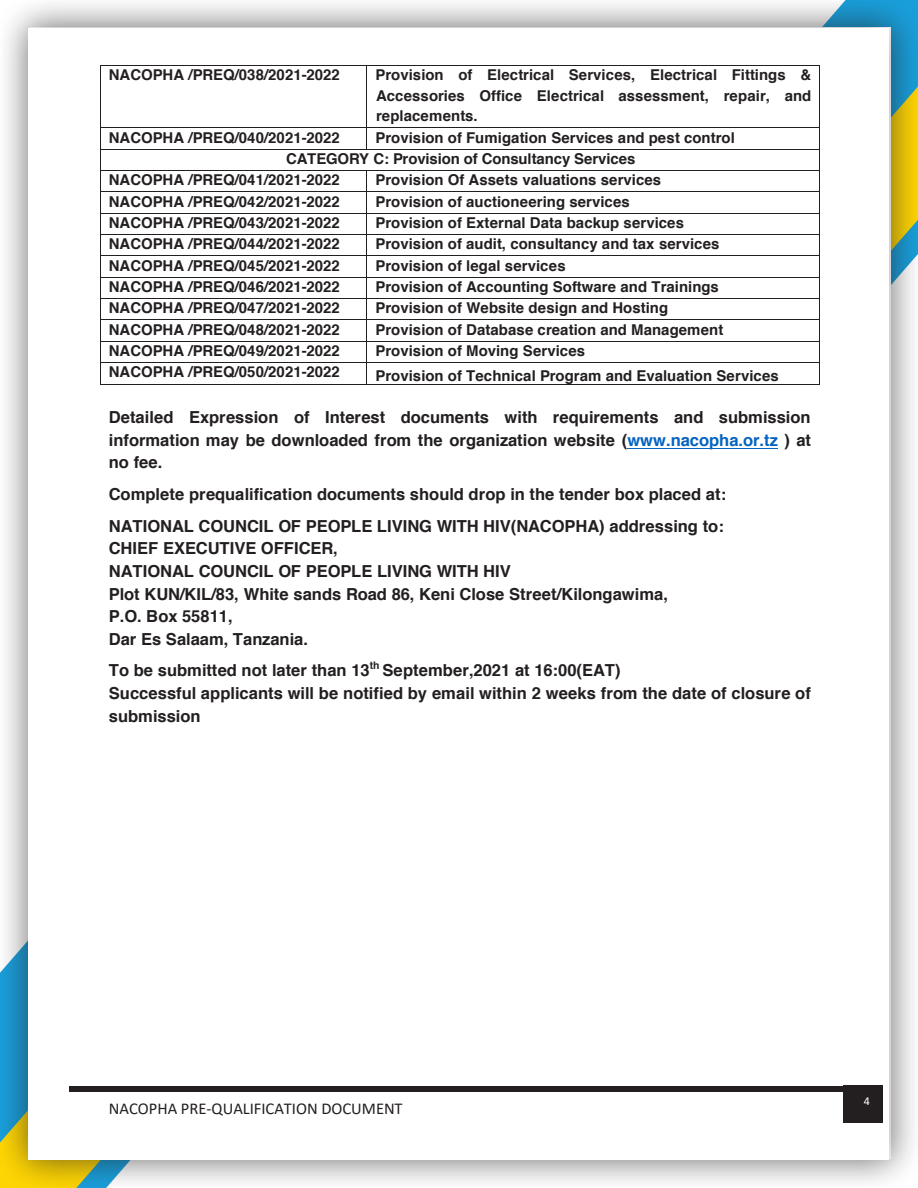
<style>
.page{position:relative;width:918px;height:1188px;background:#fff}
.page>*{position:absolute;margin:0;border:0;box-sizing:border-box;transform-origin:0 0}
.t1{font:700 16.5px/22.6px "Helvetica";color:#231f20}
.t2{font:16.5px "Calibri";color:#231f20}
.t3{font:700 15px/20.5px "Helvetica";color:#231f20;text-align:justify}
.t4{font:12px "Calibri";color:#fff}
.t5{font:700 10.5px "Helvetica";color:#231f20}
.s1{color:#0563c1}
</style>
<div class="page">
<div style="left:0;top:0;width:918px;height:1188px;background:#231f20;opacity:.39"></div>
<div style="left:28px;top:28px;width:862px;height:1132px;background:#fff"></div>
<div style="left:843px;top:1086px;width:40px;height:37px;background:#231f20"></div>
<div style="left:70px;top:1086px;width:773px;height:6px;background:#231f20"></div>
<hr style="left:101px;top:65px;width:265px;height:1px;background:#231f20">
<hr style="left:367px;top:65px;width:452px;height:1px;background:#231f20">
<hr style="left:100px;top:66px;width:1px;height:62px;background:#231f20">
<hr style="left:366px;top:66px;width:1px;height:62px;background:#231f20">
<hr style="left:819px;top:66px;width:1px;height:62px;background:#231f20">
<hr style="left:101px;top:128px;width:265px;height:1px;background:#231f20">
<hr style="left:367px;top:128px;width:452px;height:1px;background:#231f20">
<hr style="left:101px;top:149px;width:265px;height:1px;background:#231f20">
<svg style="left:366px;top:128px;width:1px;height:22px"></svg>
<hr style="left:367px;top:149px;width:452px;height:1px;background:#231f20">
<hr style="left:101px;top:170px;width:265px;height:1px;background:#231f20">
<hr style="left:367px;top:170px;width:452px;height:1px;background:#231f20">
<hr style="left:101px;top:191px;width:265px;height:1px;background:#231f20">
<hr style="left:367px;top:191px;width:452px;height:1px;background:#231f20">
<hr style="left:101px;top:213px;width:265px;height:1px;background:#231f20">
<hr style="left:367px;top:213px;width:452px;height:1px;background:#231f20">
<hr style="left:101px;top:234px;width:265px;height:1px;background:#231f20">
<hr style="left:367px;top:234px;width:452px;height:1px;background:#231f20">
<hr style="left:101px;top:256px;width:265px;height:1px;background:#231f20">
<hr style="left:367px;top:256px;width:452px;height:1px;background:#231f20">
<hr style="left:101px;top:277px;width:265px;height:1px;background:#231f20">
<hr style="left:367px;top:277px;width:452px;height:1px;background:#231f20">
<hr style="left:101px;top:298px;width:265px;height:1px;background:#231f20">
<hr style="left:367px;top:298px;width:452px;height:1px;background:#231f20">
<hr style="left:101px;top:319px;width:265px;height:1px;background:#231f20">
<hr style="left:367px;top:319px;width:452px;height:1px;background:#231f20">
<hr style="left:101px;top:341px;width:265px;height:1px;background:#231f20">
<hr style="left:367px;top:341px;width:452px;height:1px;background:#231f20">
<hr style="left:101px;top:362px;width:265px;height:1px;background:#231f20">
<hr style="left:367px;top:362px;width:452px;height:1px;background:#231f20">
<svg style="left:100px;top:128px;width:1px;height:257px"></svg>
<hr style="left:101px;top:384px;width:265px;height:1px;background:#231f20">
<svg style="left:366px;top:170px;width:1px;height:215px"></svg>
<hr style="left:367px;top:384px;width:452px;height:1px;background:#231f20">
<svg style="left:819px;top:128px;width:1px;height:257px"></svg>
<hr style="left:627px;top:448px;width:151px;height:1px;background:#0563c1">
<p class="t3" style="left:109px;top:65px;width:232px">NACOPHA /PREQ/038/2021-2022</p>
<p class="t3" style="left:376px;top:65px;width:437px">Provision of Electrical Services, Electrical Fittings &amp; Accessories Office Electrical assessment, repair, and replacements.</p>
<p class="t3" style="left:109px;top:127px;width:232px">NACOPHA /PREQ/040/2021-2022</p>
<p class="t3" style="left:376px;top:127px;width:361px">Provision of Fumigation Services and pest control</p>
<p class="t3" style="left:286px;top:149px;width:351px">CATEGORY C: Provision of Consultancy Services</p>
<p class="t3" style="left:109px;top:170px;width:232px">NACOPHA /PREQ/041/2021-2022</p>
<p class="t3" style="left:376px;top:170px;width:287px">Provision Of Assets valuations services</p>
<p class="t3" style="left:109px;top:191px;width:232px">NACOPHA /PREQ/042/2021-2022</p>
<p class="t3" style="left:376px;top:191px;width:256px">Provision of auctioneering services</p>
<p class="t3" style="left:109px;top:213px;width:232px">NACOPHA /PREQ/043/2021-2022</p>
<p class="t3" style="left:376px;top:213px;width:310px">Provision of External Data backup services</p>
<p class="t3" style="left:109px;top:234px;width:232px">NACOPHA /PREQ/044/2021-2022</p>
<p class="t3" style="left:376px;top:234px;width:345px">Provision of audit, consultancy and tax services</p>
<p class="t3" style="left:109px;top:255px;width:232px">NACOPHA /PREQ/045/2021-2022</p>
<p class="t3" style="left:376px;top:255px;width:192px">Provision of legal services</p>
<p class="t3" style="left:109px;top:277px;width:232px">NACOPHA /PREQ/046/2021-2022</p>
<p class="t3" style="left:376px;top:277px;width:345px">Provision of Accounting Software and Trainings</p>
<p class="t3" style="left:109px;top:298px;width:232px">NACOPHA /PREQ/047/2021-2022</p>
<p class="t3" style="left:376px;top:298px;width:294px">Provision of Website design and Hosting</p>
<p class="t3" style="left:109px;top:319px;width:232px">NACOPHA /PREQ/048/2021-2022</p>
<p class="t3" style="left:376px;top:319px;width:349px">Provision of Database creation and Management</p>
<p class="t3" style="left:109px;top:340px;width:232px">NACOPHA /PREQ/049/2021-2022</p>
<p class="t3" style="left:376px;top:340px;width:211px">Provision of Moving Services</p>
<p class="t3" style="left:109px;top:362px;width:232px">NACOPHA /PREQ/050/2021-2022</p>
<p class="t3" style="left:376px;top:365px;width:405px">Provision of Technical Program and Evaluation Services</p>
<p class="t1" style="left:109px;top:406px;width:704px;text-align:justify">Detailed Expression of Interest documents with requirements and submission information may be downloaded from the organization website (<span class="s1">www.nacopha.or.tz</span> ) at no fee.</p>
<p class="t1" style="left:109px;top:479px;width:619px;line-height:31.7px">Complete prequalification documents should drop in the tender box placed at:<br>NATIONAL COUNCIL OF PEOPLE LIVING WITH HIV(NACOPHA) addressing to:</p>
<p class="t1" style="left:109px;top:537px;width:561px">CHIEF EXECUTIVE OFFICER,<br>NATIONAL COUNCIL OF PEOPLE LIVING WITH HIV<br>Plot KUN/KIL/83, White sands Road 86, Keni Close Street/Kilongawima, P.O. Box 55811,<br>Dar Es Salaam, Tanzania.</p>
<p class="t1" style="left:109px;top:660px;width:262px">To be submitted not later than 13</p>
<p class="t5" style="left:370px;top:657px;width:11px">th</p>
<p class="t1" style="left:109px;top:660px;width:704px;text-indent:274px">September,2021 at 16:00(EAT)<br>Successful applicants will be notified by email within 2 weeks from the date of closure of submission</p>
<p class="t2" style="left:109px;top:1097px;width:295px">NACOPHA PRE-QUALIFICATION DOCUMENT</p>
<p class="t4" style="left:864px;top:1092px;width:8px">4</p>
</div>
